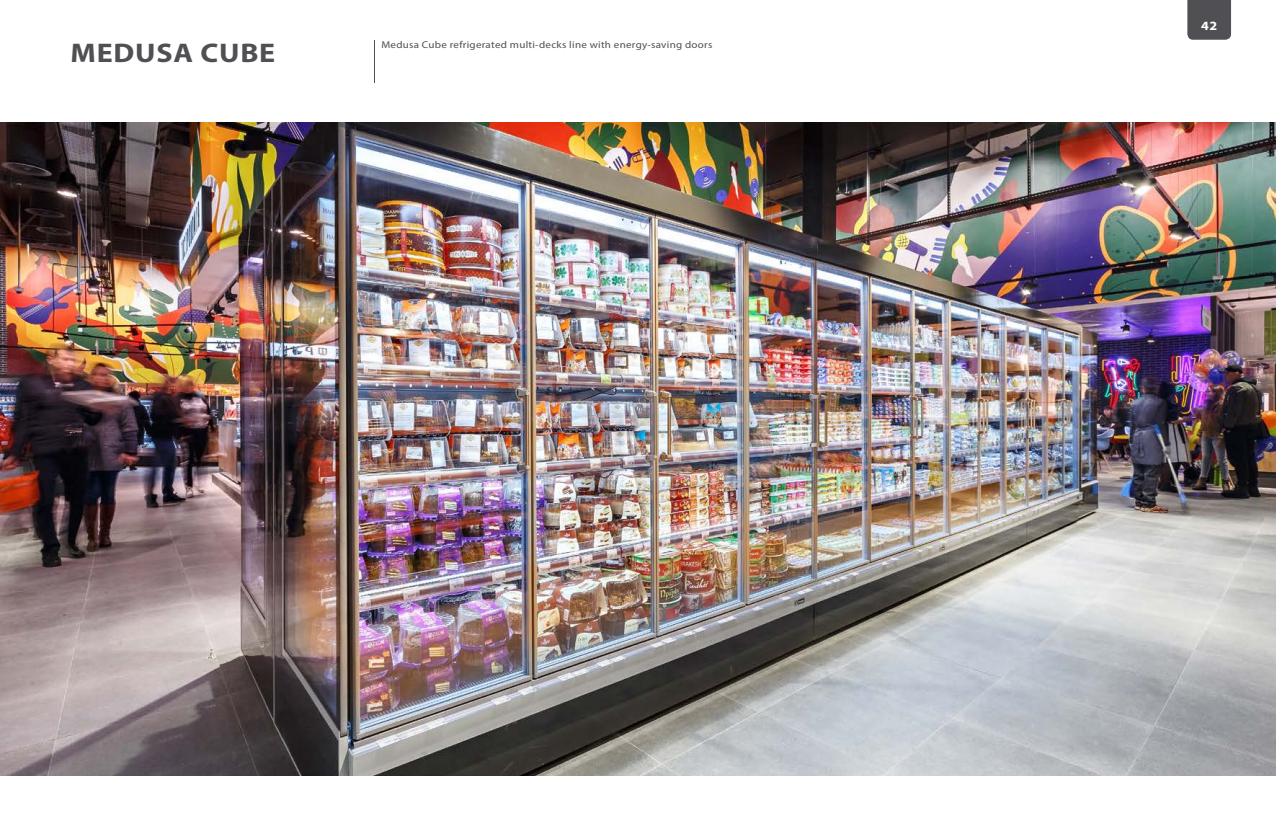
<style>
.page{position:relative;width:1276px;height:823px;background:#fff}
.page>*{position:absolute;margin:0;border:0;box-sizing:border-box;transform-origin:0 0}
.t1{font:700 27px "Myriad Pro";letter-spacing:.025em;color:#504f53;scale:1.11 1}
.t2{font:700 12.6px "Myriad Pro";color:#fff;scale:1.11 1}
.t3{font:9.9px "Myriad Pro";letter-spacing:.025em;color:#504f53;scale:1.11 1}
</style>
<div class="page">
<div style="left:1187px;top:0;width:44px;height:40px;background:#504f53"></div>
<img style="left:0;top:122px;width:1276px;height:653px">
<hr style="left:374px;top:40px;width:1px;height:42px;background:#504f53">
<h1 class="t1" style="left:71px;top:35px;width:186px">MEDUSA CUBE</h1>
<p class="t3" style="left:381px;top:39px;width:300px">Medusa Cube refrigerated multi-decks line with energy-saving doors</p>
<p class="t2" style="left:1201px;top:18px;width:16px">42</p>
</div>
